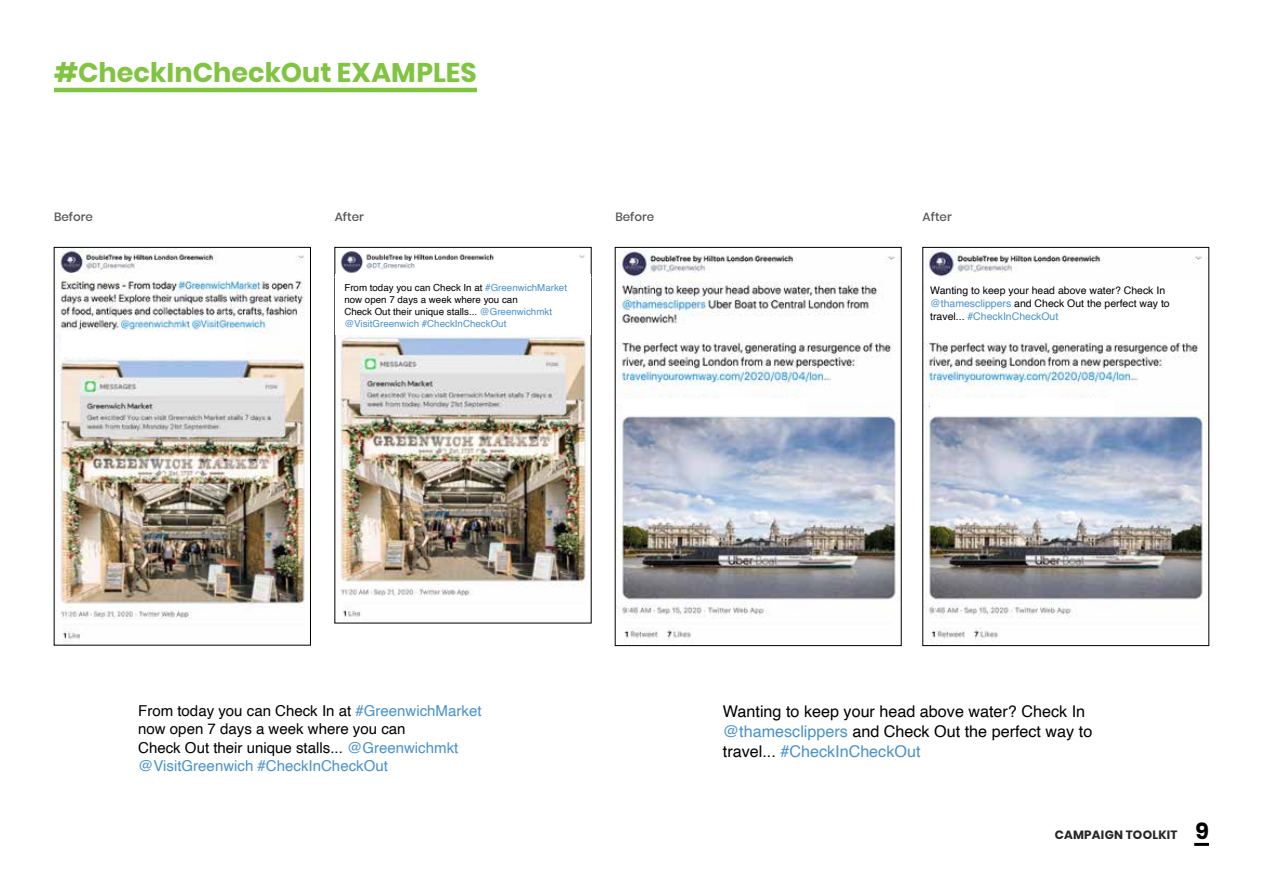
<style>
.page{position:relative;width:1263px;height:893px;background:#fff}
.page>*{position:absolute;margin:0;border:0;box-sizing:border-box;transform-origin:0 0}
.t1{font:700 27px "Poppins";color:#81c442}
.t2{font:16.2px/20px "Helvetica";color:#000}
.t3{font:15px/18.5px "Helvetica";color:#000}
.t4{font:500 12px "Poppins";color:#575756}
.t5{font:700 12px "Poppins";letter-spacing:.02em;color:#262626}
.t6{font:10.5px/12.9px "Helvetica";color:#000}
.t7{font:9.75px/12px "Helvetica";color:#000}
.s1{color:#4a92cb}
.s2{font-size:22.5px;color:#000}
</style>
<div class="page">
<hr style="left:1194px;top:843px;width:15px;height:3px;background:#000">
<hr style="left:54px;top:88px;width:423px;height:4px;background:#81c442">
<img style="left:617px;top:249px;width:281px;height:395px">
<div style="left:615px;top:247px;width:286px;height:399px;border:1px solid #000"></div>
<img style="left:925px;top:249px;width:282px;height:395px">
<div style="left:923px;top:247px;width:286px;height:399px;border:1px solid #000"></div>
<img style="left:56px;top:249px;width:250px;height:393px">
<div style="left:54px;top:247px;width:257px;height:398px;border:1px solid #000"></div>
<div style="left:61px;top:331px;width:185px;height:26px;background:#fff"></div>
<div style="left:622px;top:399px;width:185px;height:16px;background:#fff"></div>
<div style="left:930px;top:399px;width:185px;height:16px;background:#fff"></div>
<img style="left:337px;top:251px;width:252px;height:366px">
<div style="left:335px;top:247px;width:256px;height:30px;border:1px solid #000"></div>
<div style="left:335px;top:274px;width:255px;height:61px;background:#fff"></div>
<div style="left:925px;top:280px;width:275px;height:55px;background:#fff"></div>
<h1 class="t1" style="left:54px;top:57px;width:424px">#CheckInCheckOut EXAMPLES</h1>
<p class="t4" style="left:54px;top:210px;width:41px">Before</p>
<p class="t4" style="left:335px;top:210px;width:31px">After</p>
<p class="t4" style="left:615px;top:210px;width:41px">Before</p>
<p class="t4" style="left:923px;top:210px;width:31px">After</p>
<p class="t7" style="left:344px;top:282px;width:224px">From today you can Check In at <span class="s1">#GreenwichMarket </span>now open 7 days a week where you can<br>Check Out their unique stalls... <span class="s1">@Greenwichmkt @VisitGreenwich #CheckInCheckOut</span></p>
<h3 class="t3" style="left:138px;top:702px;width:345px">From today you can Check In at <span class="s1">#GreenwichMarket </span>now open 7 days a week where you can<br>Check Out their unique stalls... <span class="s1">@Greenwichmkt @VisitGreenwich #CheckInCheckOut</span></h3>
<p class="t6" style="left:930px;top:285px;width:241px">Wanting to keep your head above water? Check In <span class="s1">@thamesclippers</span> and Check Out the perfect way to travel... <span class="s1">#CheckInCheckOut</span></p>
<h2 class="t2" style="left:723px;top:702px;width:371px">Wanting to keep your head above water? Check In <span class="s1">@thamesclippers</span> and Check Out the perfect way to travel... <span class="s1">#CheckInCheckOut</span></h2>
<p class="t5" style="left:1055px;top:828px;width:156px">CAMPAIGN TOOLKIT <span class="s2">9</span></p>
</div>
